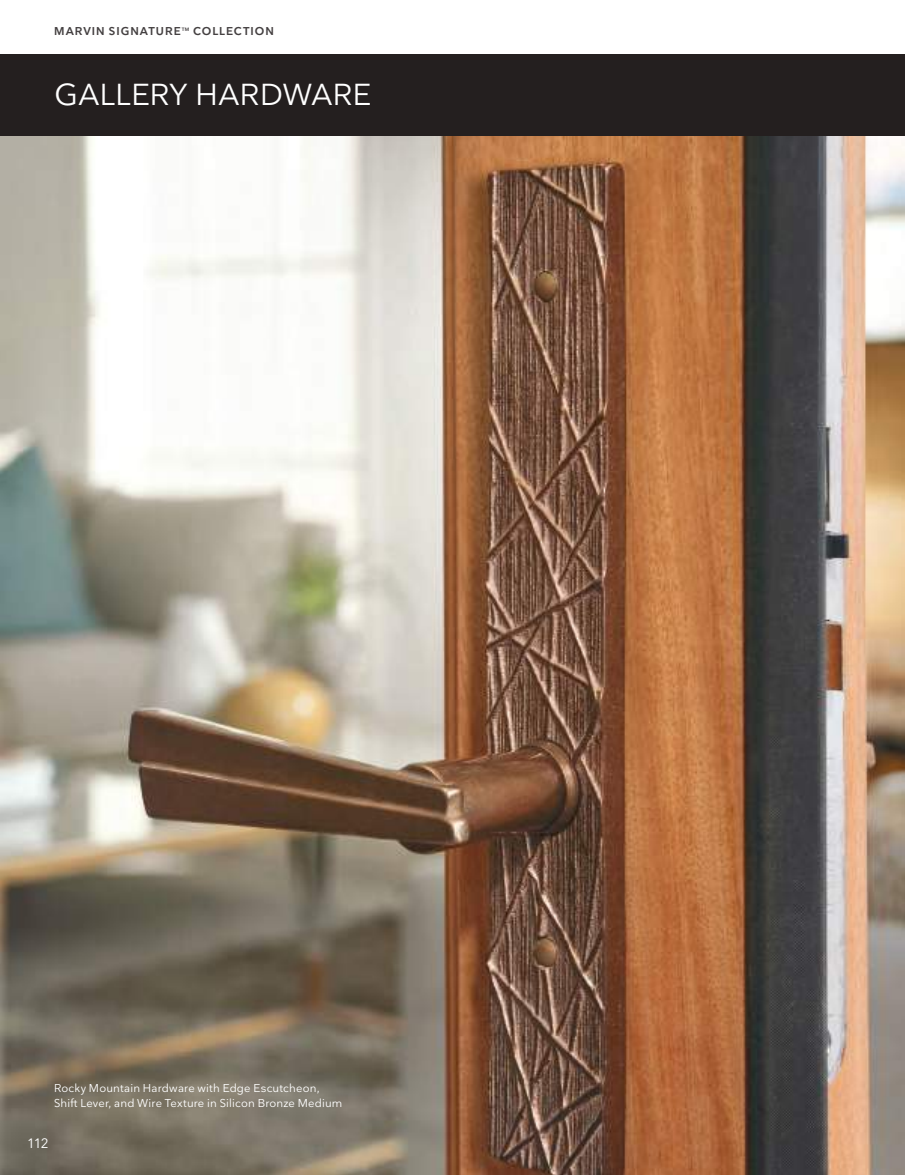
<style>
.page{position:relative;width:905px;height:1175px;background:#fff}
.page>*{position:absolute;margin:0;border:0;box-sizing:border-box;transform-origin:0 0}
.t1{font:30px "Nationale";letter-spacing:.015em;color:#fff}
.t2{font:13.5px "Nationale";color:#fff}
.t3{font:11.25px/15.8px "Nationale";letter-spacing:.015em;color:#fff}
.t4{font:600 11.25px "Nationale";letter-spacing:.085em;color:#444041}
.t5{font:600 4.8px "Nationale";color:#444041}
</style>
<div class="page">
<img style="left:0;top:135px;width:904px;height:1039px">
<div style="left:0;top:54px;width:904px;height:81px;background:#241f1f"></div>
<p class="t4" style="left:54px;top:24px;width:128px">MARVIN SIGNATURE</p>
<p class="t5" style="left:182px;top:26px;width:9px">TM</p>
<p class="t4" style="left:193px;top:24px;width:82px">COLLECTION</p>
<h1 class="t1" style="left:54px;top:76px;width:318px">GALLERY HARDWARE</h1>
<p class="t3" style="left:54px;top:1079px;width:290px">Rocky Mountain Hardware with Edge Escutcheon,<br>Shift Lever, and Wire Texture in Silicon Bronze Medium</p>
<p class="t2" style="left:27px;top:1134px;width:23px">112</p>
</div>
